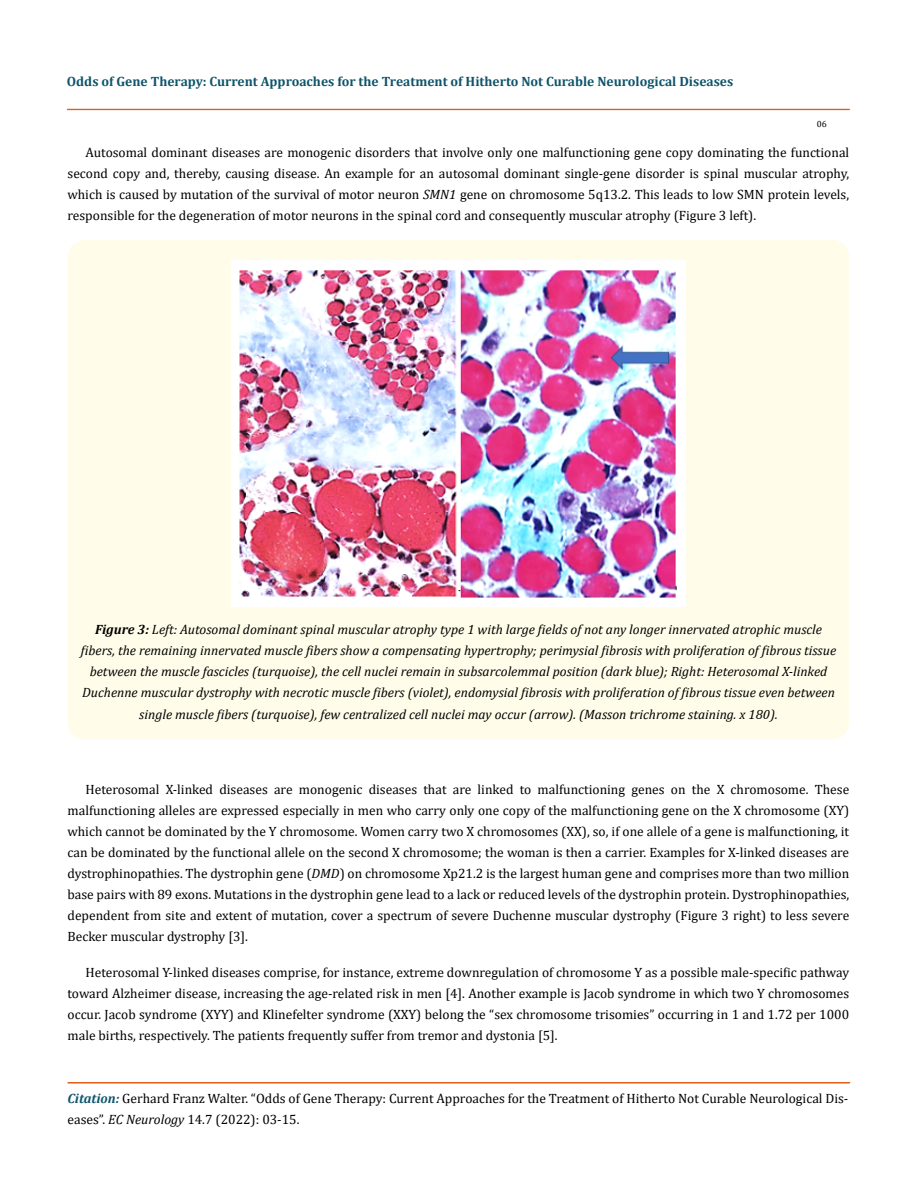
<style>
.page{position:relative;width:917px;height:1190px;background:#fff}
.page>*{position:absolute;margin:0;border:0;box-sizing:border-box;transform-origin:0 0}
.t1{font:13.5px/21px "Cambria";color:#000;text-align:justify}
.t2{font:italic 13.5px/21px "Cambria";color:#000;text-align:center}
.t3{font:700 13.5px "Cambria";color:#0e546a}
.t4{font:9px "Cambria";color:#000}
.s1{font-style:italic}
.s2{font-weight:700}
.s3{font-weight:700;font-style:italic;color:#0e546a}
</style>
<div class="page">
<div style="left:67px;top:109px;width:782px;height:1px;border:1px solid #e05d1a"></div>
<div style="left:68px;top:1082px;width:781px;height:1px;border:1px solid #e05d1a"></div>
<div style="left:68px;top:240px;width:781px;height:500px;background:#fffde9;border-radius:18px"></div>
<img style="left:231px;top:260px;width:455px;height:346px">
<p class="t3" style="left:67px;top:72px;width:668px">Odds of Gene Therapy: Current Approaches for the Treatment of Hitherto Not Curable Neurological Diseases</p>
<p class="t4" style="left:816px;top:118px;width:11px">06</p>
<p class="t1" style="left:68px;top:142px;width:783px;text-indent:18px">Autosomal dominant diseases are monogenic disorders that involve only one malfunctioning gene copy dominating the functional second copy and, thereby, causing disease. An example for an autosomal dominant single-gene disorder is spinal muscular atrophy, which is caused by mutation of the survival of motor neuron <span class="s1">SMN1</span> gene on chromosome 5q13.2. This leads to low SMN protein levels, responsible for the degeneration of motor neurons in the spinal cord and consequently muscular atrophy (Figure 3 left).</p>
<p class="t2" style="left:81px;top:618px;width:756px"><span class="s2">Figure 3:</span> Left: Autosomal dominant spinal muscular atrophy type 1 with large fields of not any longer innervated atrophic muscle fibers, the remaining innervated muscle fibers show a compensating hypertrophy; perimysial fibrosis with proliferation of fibrous tissue between the muscle fascicles (turquoise), the cell nuclei remain in subsarcolemmal position (dark blue); Right: Heterosomal X-linked Duchenne muscular dystrophy with necrotic muscle fibers (violet), endomysial fibrosis with proliferation of fibrous tissue even between single muscle fibers (turquoise), few centralized cell nuclei may occur (arrow). (Masson trichrome staining. x 180).</p>
<p class="t1" style="left:68px;top:778px;width:783px;text-indent:18px">Heterosomal X-linked diseases are monogenic diseases that are linked to malfunctioning genes on the X chromosome. These malfunctioning alleles are expressed especially in men who carry only one copy of the malfunctioning gene on the X chromosome (XY) which cannot be dominated by the Y chromosome. Women carry two X chromosomes (XX), so, if one allele of a gene is malfunctioning, it can be dominated by the functional allele on the second X chromosome; the woman is then a carrier. Examples for X-linked diseases are dystrophinopathies. The dystrophin gene (<span class="s1">DMD</span>) on chromosome Xp21.2 is the largest human gene and comprises more than two million base pairs with 89 exons. Mutations in the dystrophin gene lead to a lack or reduced levels of the dystrophin protein. Dystrophinopathies, dependent from site and extent of mutation, cover a spectrum of severe Duchenne muscular dystrophy (Figure 3 right) to less severe Becker muscular dystrophy [3].</p>
<p class="t1" style="left:68px;top:961px;width:783px;text-indent:18px">Heterosomal Y-linked diseases comprise, for instance, extreme downregulation of chromosome Y as a possible male-specific pathway toward Alzheimer disease, increasing the age-related risk in men [4]. Another example is Jacob syndrome in which two Y chromosomes occur. Jacob syndrome (XYY) and Klinefelter syndrome (XXY) belong the “sex chromosome trisomies” occurring in 1 and 1.72 per 1000 male births, respectively. The patients frequently suffer from tremor and dystonia [5].</p>
<p class="t1" style="left:68px;top:1087px;width:782px"><span class="s3">Citation:</span> Gerhard Franz Walter. “Odds of Gene Therapy: Current Approaches for the Treatment of Hitherto Not Curable Neurological Dis&shy;eases”. <span class="s1">EC Neurology</span> 14.7 (2022): 03-15.</p>
</div>
